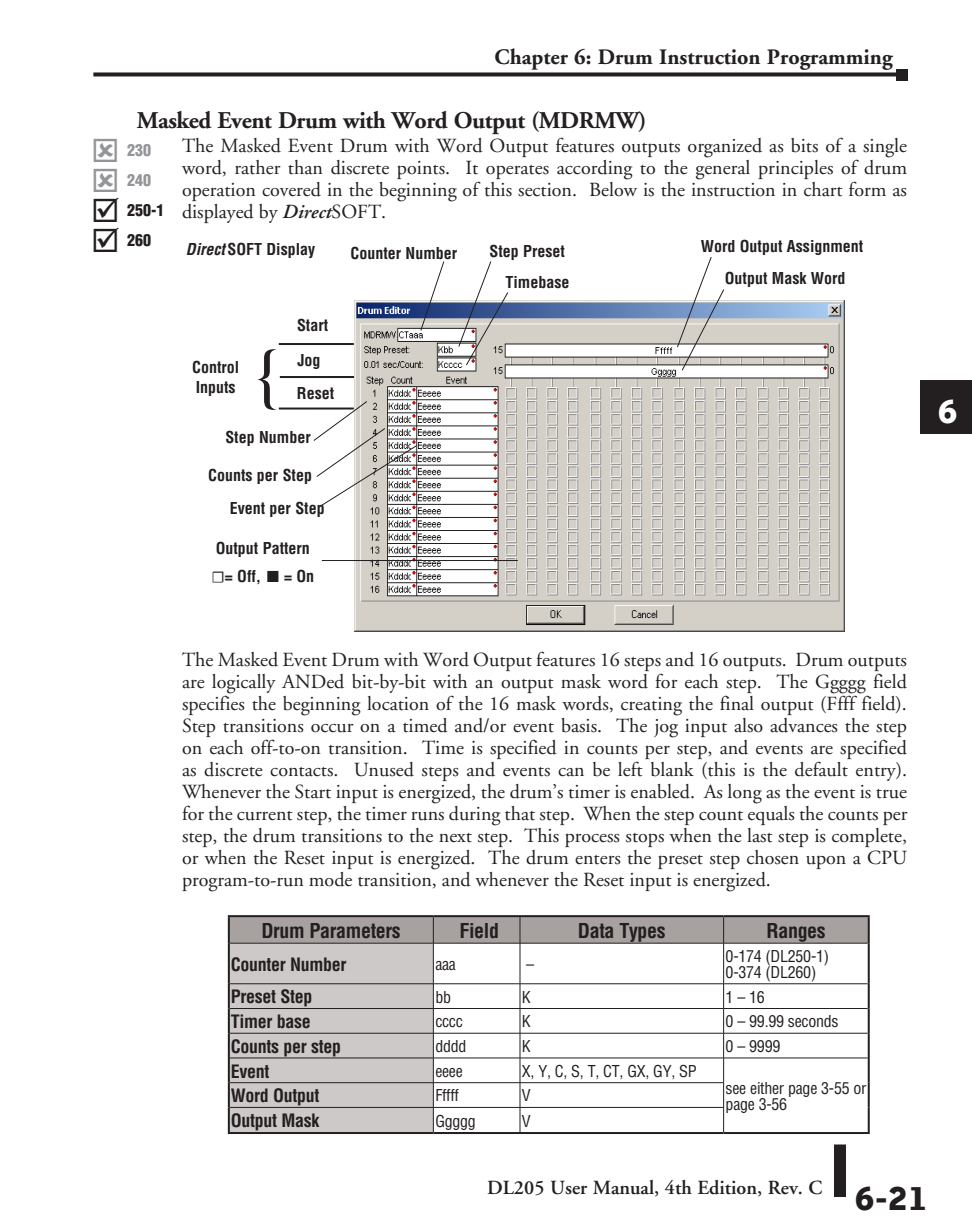
<style>
.page{position:relative;width:972px;height:1224px;background:#fff}
.page>*{position:absolute;margin:0;border:0;box-sizing:border-box;transform-origin:0 0}
.t1{font:condensed 72px "Helvetica";color:#231f20}
.t2{font:700 40px "Bailey Sans ITC";color:#fff}
.Subhead{font:700 24px "Adobe Garamond";letter-spacing:-.02em;color:#231f20}
.t3{font:700 22px "Adobe Garamond";color:#231f20}
.Body{font:20px/22px "Adobe Garamond";color:#231f20;text-align:justify}
.t4{font:600 20px "Adobe Garamond";color:#231f20}
.Table_Titles{font:700 condensed 20px "Helvetica";letter-spacing:-.02em;color:#231f20}
.Table_Subhead{font:700 condensed 18px "Helvetica";letter-spacing:-.02em;color:#231f20}
.Call_Out{font:700 condensed 16px/28.8px "Helvetica";color:#231f20}
.Table_Body{font:condensed 16px/15.6px "Helvetica";letter-spacing:-.02em;color:#231f20}
.t5{font:900 condensed 16px/30px "Helvetica";color:#231f20}
.s1{font-weight:600;font-style:italic}
.s2{color:#939598}
.s3{font-style:italic}
.s4{font-family:"Minion Pro";font-weight:400;font-stretch:normal}
.s5{font-family:"Bookman Old Style";font-weight:400;font-stretch:normal;font-size:24px}
.s6{font-family:"Bailey Sans ITC";font-weight:700;font-size:40px}
</style>
<div class="page">
<div style="left:834px;top:1144px;width:12px;height:53px;background:#231f20"></div>
<svg style="left:93px;top:72px;width:803px;height:4px;background:#3d393a"></svg>
<div style="left:896px;top:69px;width:12px;height:11px;background:#231f20"></div>
<div style="left:920px;top:380px;width:52px;height:54px;background:#231f20"></div>
<hr style="left:228px;top:915px;width:205px;height:2px;background:#231f20">
<hr style="left:228px;top:917px;width:2px;height:26px;background:#231f20">
<hr style="left:433px;top:915px;width:87px;height:2px;background:#231f20">
<hr style="left:520px;top:915px;width:204px;height:2px;background:#231f20">
<hr style="left:724px;top:915px;width:146px;height:2px;background:#231f20">
<hr style="left:868px;top:917px;width:2px;height:26px;background:#231f20">
<hr style="left:228px;top:943px;width:2px;height:41px;background:#231f20">
<hr style="left:868px;top:943px;width:2px;height:41px;background:#231f20">
<hr style="left:228px;top:984px;width:2px;height:25px;background:#231f20">
<hr style="left:868px;top:984px;width:2px;height:25px;background:#231f20">
<hr style="left:228px;top:1009px;width:2px;height:24px;background:#231f20">
<hr style="left:868px;top:1009px;width:2px;height:24px;background:#231f20">
<hr style="left:228px;top:1033px;width:2px;height:25px;background:#231f20">
<hr style="left:868px;top:1033px;width:2px;height:25px;background:#231f20">
<hr style="left:228px;top:1058px;width:2px;height:25px;background:#231f20">
<hr style="left:868px;top:1058px;width:2px;height:25px;background:#231f20">
<hr style="left:228px;top:1083px;width:2px;height:24px;background:#231f20">
<hr style="left:868px;top:1083px;width:2px;height:24px;background:#231f20">
<hr style="left:228px;top:1107px;width:2px;height:25px;background:#231f20">
<hr style="left:868px;top:1107px;width:2px;height:25px;background:#231f20">
<hr style="left:228px;top:1132px;width:205px;height:2px;background:#231f20">
<hr style="left:433px;top:1132px;width:87px;height:2px;background:#231f20">
<hr style="left:520px;top:1132px;width:204px;height:2px;background:#231f20">
<hr style="left:724px;top:1132px;width:146px;height:2px;background:#231f20">
<svg style="left:229px;top:916px;width:640px;height:217px"></svg>
<hr style="left:279px;top:343px;width:75px;height:2px;background:#231f20">
<hr style="left:280px;top:376px;width:75px;height:2px;background:#231f20">
<hr style="left:279px;top:408px;width:75px;height:2px;background:#231f20">
<img style="left:355px;top:301px;width:489px;height:331px">
<hr style="left:322px;top:560px;width:196px;height:1px;background:#231f20">
<svg style="left:312px;top:400px;width:106px;height:108px"></svg>
<svg style="left:420px;top:261px;width:25px;height:71px"></svg>
<svg style="left:458px;top:261px;width:51px;height:105px"></svg>
<svg style="left:676px;top:257px;width:49px;height:115px"></svg>
<p class="t3" style="left:495px;top:45px;width:399px">Chapter 6: Drum Instruction Programming</p>
<p class="Subhead" style="left:137px;top:107px;width:511px">Masked Event Drum with Word Output (MDRMW)</p>
<p class="Body" style="left:182px;top:136px;width:727px">The Masked Event Drum with Word Output features outputs organized as bits of a single word, rather than discrete points. It operates according to the general principles of drum operation covered in the beginning of this section. Below is the instruction in chart form as displayed by <span class="s1">Direct</span>SOFT.</p>
<p class="t5" style="left:127px;top:135px;width:39px"><span class="s2">230<br>240<br></span>250-1<br>260</p>
<p class="Call_Out" style="left:701px;top:231px;width:164px">Word Output Assignment</p>
<p class="Call_Out" style="left:186px;top:234px;width:131px"><span class="s3">Direct</span> SOFT Display</p>
<p class="Call_Out" style="left:351px;top:238px;width:108px">Counter Number</p>
<p class="Call_Out" style="left:489px;top:237px;width:77px">Step Preset</p>
<p class="Call_Out" style="left:505px;top:267px;width:65px">Timebase</p>
<p class="Call_Out" style="left:725px;top:264px;width:122px">Output Mask Word</p>
<p class="Call_Out" style="left:192px;top:358px;width:49px;line-height:19.2px">Control<br>Inputs</p>
<p class="t1" style="left:257px;top:332px;width:21px">{</p>
<p class="Call_Out" style="left:297px;top:311px;width:33px">Start</p>
<p class="Call_Out" style="left:298px;top:346px;width:25px">Jog</p>
<p class="Call_Out" style="left:297px;top:378px;width:39px">Reset</p>
<p class="Call_Out" style="left:225px;top:423px;width:87px">Step Number</p>
<p class="Call_Out" style="left:208px;top:461px;width:105px">Counts per Step</p>
<p class="Call_Out" style="left:230px;top:494px;width:97px">Event per Step</p>
<p class="Call_Out" style="left:211px;top:533px;width:104px">Output Pattern <span class="s4">☐</span>= Off, <span class="s5">■</span> = On</p>
<h2 class="t2" style="left:938px;top:389px;width:22px">6</h2>
<p class="Body" style="left:182px;top:649px;width:727px">The Masked Event Drum with Word Output features 16 steps and 16 outputs. Drum outputs are logically ANDed bit-by-bit with an output mask word for each step. The Ggggg field specifies the beginning location of the 16 mask words, creating the final output (Ffff field).<br>Step transitions occur on a timed and/or event basis. The jog input also advances the step on each off-to-on transition. Time is specified in counts per step, and events are specified as discrete contacts. Unused steps and events can be left blank (this is the default entry).<br>Whenever the Start input is energized, the drum’s timer is enabled. As long as the event is true for the current step, the timer runs during that step. When the step count equals the counts per step, the drum transitions to the next step. This process stops when the last step is complete, or when the Reset input is energized. The drum enters the preset step chosen upon a CPU program-to-run mode transition, and whenever the Reset input is energized.</p>
<p class="Table_Titles" style="left:261px;top:918px;width:141px">Drum Parameters</p>
<p class="Table_Titles" style="left:459px;top:918px;width:41px">Field</p>
<p class="Table_Titles" style="left:578px;top:918px;width:89px">Data Types</p>
<p class="Table_Titles" style="left:767px;top:918px;width:61px">Ranges</p>
<p class="Table_Subhead" style="left:231px;top:953px;width:117px">Counter Number</p>
<p class="Table_Body" style="left:435px;top:956px;width:22px">aaa</p>
<p class="Table_Body" style="left:526px;top:956px;width:9px">–</p>
<p class="Table_Body" style="left:726px;top:948px;width:105px">0-174 (DL250-1)<br>0-374 (DL260)</p>
<p class="Table_Subhead" style="left:231px;top:985px;width:83px">Preset Step</p>
<p class="Table_Body" style="left:435px;top:989px;width:17px">bb</p>
<p class="Table_Body" style="left:522px;top:989px;width:10px">K</p>
<p class="Table_Body" style="left:726px;top:989px;width:41px">1 – 16</p>
<p class="Table_Subhead" style="left:231px;top:1010px;width:82px">Timer base</p>
<p class="Table_Body" style="left:435px;top:1014px;width:29px">cccc</p>
<p class="Table_Body" style="left:522px;top:1014px;width:10px">K</p>
<p class="Table_Body" style="left:726px;top:1014px;width:115px">0 – 99.99 seconds</p>
<p class="Table_Subhead" style="left:231px;top:1035px;width:112px">Counts per step</p>
<p class="Table_Body" style="left:435px;top:1038px;width:33px">dddd</p>
<p class="Table_Body" style="left:522px;top:1038px;width:10px">K</p>
<p class="Table_Body" style="left:726px;top:1038px;width:56px">0 – 9999</p>
<p class="Table_Subhead" style="left:231px;top:1060px;width:40px">Event</p>
<p class="Table_Body" style="left:435px;top:1063px;width:29px">eeee</p>
<p class="Table_Body" style="left:522px;top:1063px;width:176px">X, Y, C, S, T, CT, GX, GY, SP</p>
<p class="Table_Body" style="left:726px;top:1080px;width:142px">see either page 3-55 or</p>
<p class="Table_Subhead" style="left:231px;top:1084px;width:90px">Word Output</p>
<p class="Table_Body" style="left:726px;top:1096px;width:63px">page 3-56</p>
<p class="Table_Body" style="left:435px;top:1088px;width:25px">Fffff</p>
<p class="Table_Body" style="left:522px;top:1088px;width:10px">V</p>
<p class="Table_Subhead" style="left:231px;top:1110px;width:90px">Output Mask</p>
<p class="Table_Body" style="left:435px;top:1113px;width:42px">Ggggg</p>
<p class="Table_Body" style="left:522px;top:1113px;width:10px">V</p>
<p class="t4" style="left:487px;top:1176px;width:442px">DL205 User Manual, 4th Edition, Rev. C <span class="s6">6-21</span></p>
</div>
